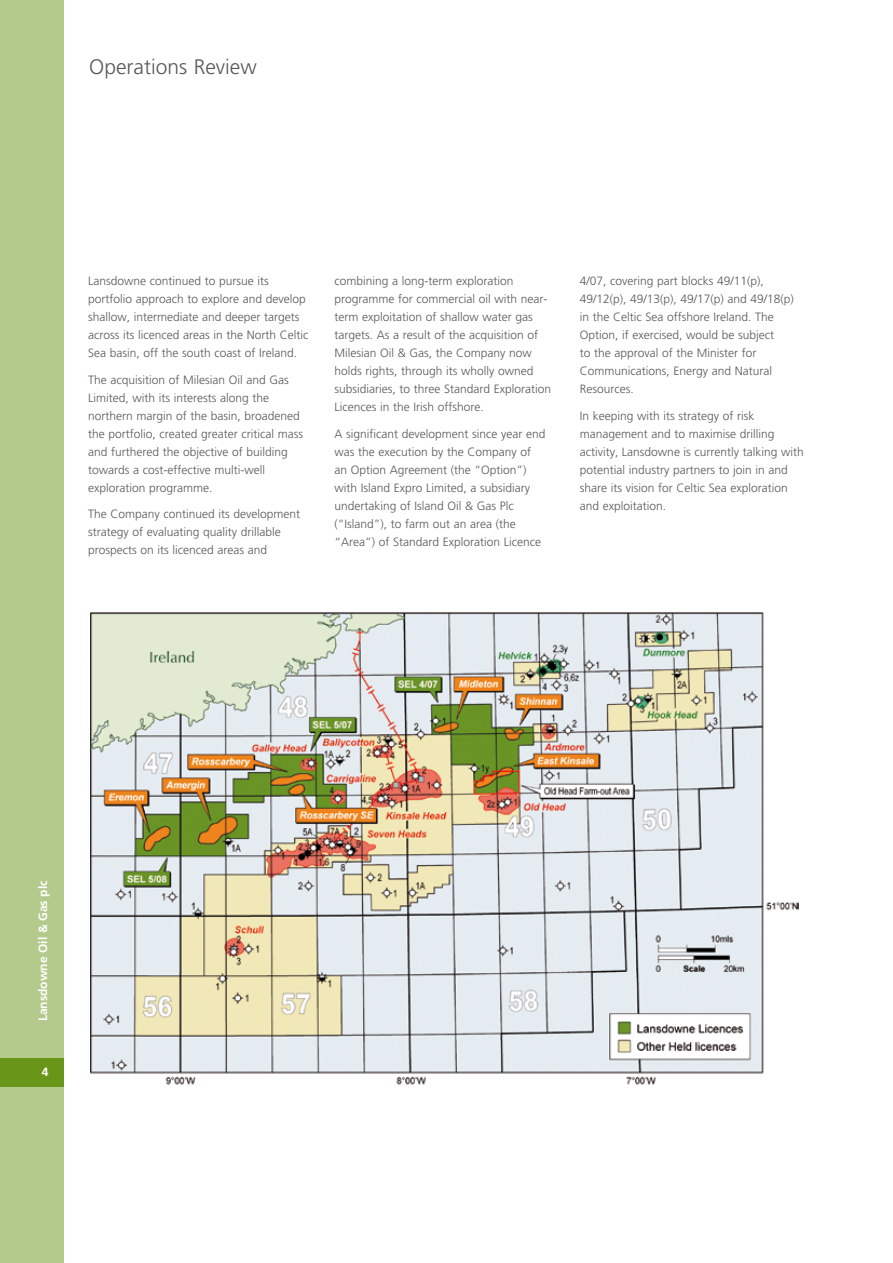
<style>
.page{position:relative;width:893px;height:1263px;background:#fff}
.page>*{position:absolute;margin:0;border:0;box-sizing:border-box;transform-origin:0 0}
.t1{font:300 21px "Frutiger";color:#58585a}
.t2{font:300 12px/18px "Frutiger";color:#58585a}
.t3{font:700 12px "Frutiger";color:#fff}
</style>
<div class="page">
<div style="left:0;top:0;width:64px;height:1263px;background:#b4ca8c"></div>
<div style="left:0;top:1058px;width:64px;height:28px;background:#699519"></div>
<img style="left:90px;top:613px;width:709px;height:472px">
<h1 class="t1" style="left:89px;top:55px;width:169px">Operations Review</h1>
<p class="t2" style="left:88px;top:272px;width:222px">Lansdowne continued to pursue its portfolio approach to explore and develop shallow, intermediate and deeper targets across its licenced areas in the North Celtic Sea basin, off the south coast of Ireland.</p>
<p class="t2" style="left:88px;top:371px;width:216px">The acquisition of Milesian Oil and Gas Limited, with its interests along the northern margin of the basin, broadened the portfolio, created greater critical mass and furthered the objective of building towards a cost-effective multi-well exploration programme.</p>
<p class="t2" style="left:88px;top:505px;width:214px">The Company continued its development strategy of evaluating quality drillable prospects on its licenced areas and</p>
<p class="t2" style="left:334px;top:272px;width:218px">combining a long-term exploration programme for commercial oil with near&shy;term exploitation of shallow water gas targets. As a result of the acquisition of Milesian Oil &amp; Gas, the Company now holds rights, through its wholly owned subsidiaries, to three Standard Exploration Licences in the Irish offshore.</p>
<p class="t2" style="left:334px;top:425px;width:213px">A significant development since year end was the execution by the Company of an Option Agreement (the “Option”) with Island Expro Limited, a subsidiary undertaking of Island Oil &amp; Gas Plc (“Island”), to farm out an area (the “Area”) of Standard Exploration Licence</p>
<p class="t2" style="left:580px;top:272px;width:216px">4/07, covering part blocks 49/11(p), 49/12(p), 49/13(p), 49/17(p) and 49/18(p) in the Celtic Sea offshore Ireland. The Option, if exercised, would be subject<br>to the approval of the Minister for Communications, Energy and Natural Resources.</p>
<p class="t2" style="left:580px;top:407px;width:225px">In keeping with its strategy of risk management and to maximise drilling activity, Lansdowne is currently talking with potential industry partners to join in and share its vision for Celtic Sea exploration and exploitation.</p>
<p class="t3" style="left:36px;top:1021px;width:142px;rotate:-90deg">Lansdowne Oil &amp; Gas plc</p>
<p class="t3" style="left:42px;top:1064px;width:8px">4</p>
</div>
